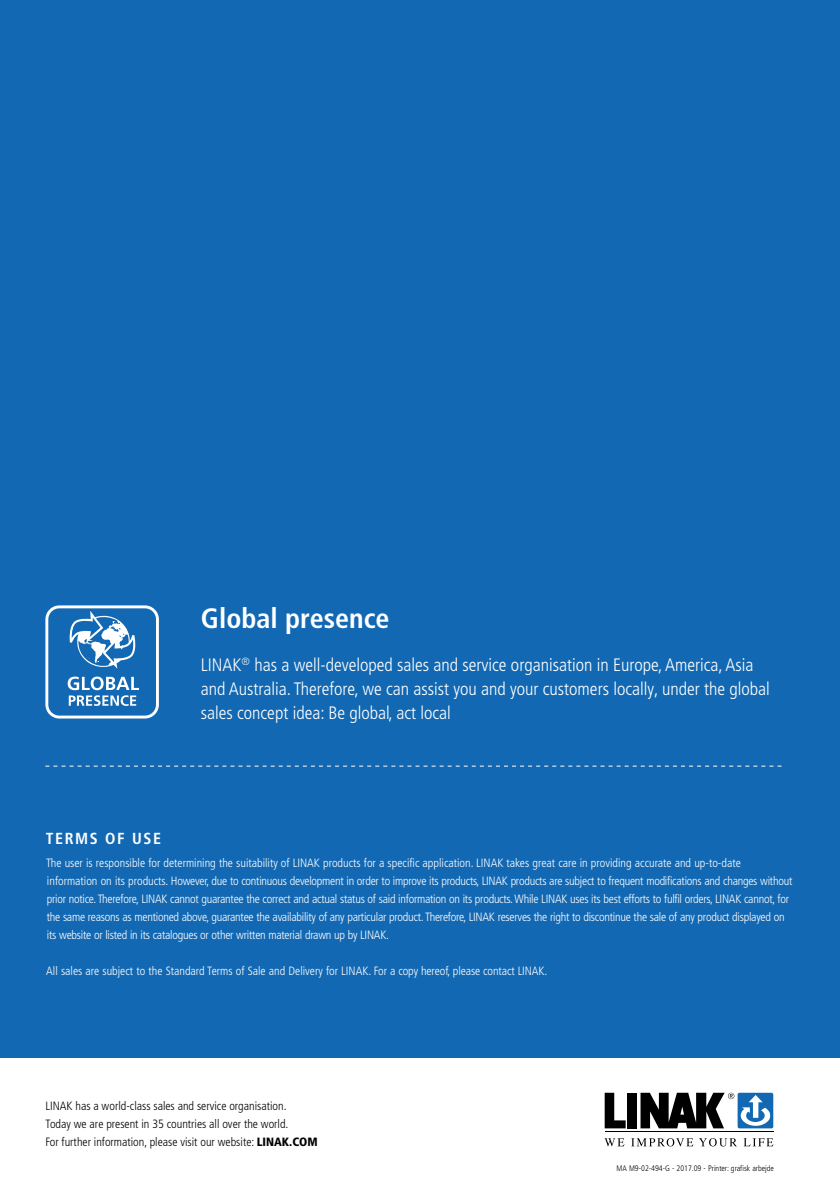
<style>
.page{position:relative;width:840px;height:1191px;background:#fff}
.page>*{position:absolute;margin:0;border:0;box-sizing:border-box;transform-origin:0 0}
.t1{font:700 condensed 28px "Frutiger LT Pro";color:#fff}
.t2{font:300 condensed 18px/24px "Frutiger LT Pro";color:#fff}
.t3{font:700 condensed 16px "Frutiger LT Pro";letter-spacing:.1em;color:#fff}
.t4{font:300 condensed 12px/18px "Frutiger LT Pro";letter-spacing:-.02em;color:#fff}
.t5{font:300 condensed 12px/18px "Frutiger LT Pro";color:#000}
.t6{font:300 condensed 12px "Frutiger LT Pro";color:#fff}
.t7{font:300 condensed 8px "Frutiger LT Pro";color:#000}
.s1{font-weight:900}
</style>
<div class="page">
<div style="left:0;top:0;width:839px;height:1057px;background:#1268b3"></div>
<svg style="left:45px;top:765px;width:736px;height:1px"></svg>
<svg style="left:45px;top:605px;width:114px;height:113px"></svg>
<svg style="left:604px;top:1092px;width:21px;height:36px"></svg>
<div style="left:627px;top:1092px;width:10px;height:36px;background:#000"></div>
<svg style="left:604px;top:1138px;width:20px;height:8px"></svg>
<svg style="left:631px;top:1138px;width:105px;height:8px"></svg>
<svg style="left:743px;top:1138px;width:29px;height:8px"></svg>
<hr style="left:604px;top:1131px;width:168px;height:1px;background:#000">
<svg style="left:640px;top:1092px;width:132px;height:36px"></svg>
<h1 class="t1" style="left:201px;top:601px;width:190px">Global presence</h1>
<h2 class="t2" style="left:201px;top:652px;width:570px">LINAK<sup>®</sup> has a well-developed sales and service organisation in Europe, America, Asia and Australia. Therefore, we can assist you and your customers locally, under the global sales concept idea: Be global, act local</h2>
<h3 class="t3" style="left:46px;top:828px;width:117px">TERMS OF USE</h3>
<p class="t4" style="left:46px;top:854px;width:747px">The user is responsible for determining the suitability of LINAK products for a specific application. LINAK takes great care in providing accurate and up-to-date information on its products. However, due to continuous development in order to improve its products, LINAK products are subject to frequent modifications and changes without prior notice. Therefore, LINAK cannot guarantee the correct and actual status of said information on its products. While LINAK uses its best efforts to fulfil orders, LINAK cannot, for the same reasons as mentioned above, guarantee the availability of any particular product. Therefore, LINAK reserves the right to discontinue the sale of any product displayed on its website or listed in its catalogues or other written material drawn up by LINAK.</p>
<p class="t6" style="left:46px;top:964px;width:502px">All sales are subject to the Standard Terms of Sale and Delivery for LINAK. For a copy hereof, please contact LINAK.</p>
<p class="t5" style="left:45px;top:1096px;width:274px">LINAK has a world-class sales and service organisation.<br>Today we are present in 35 countries all over the world.<br>For further information, please visit our website: <span class="s1">LINAK.COM</span></p>
<p class="t7" style="left:616px;top:1164px;width:159px">MA M9-02-494-G - 2017.09 - Printer: grafisk arbejde</p>
</div>
